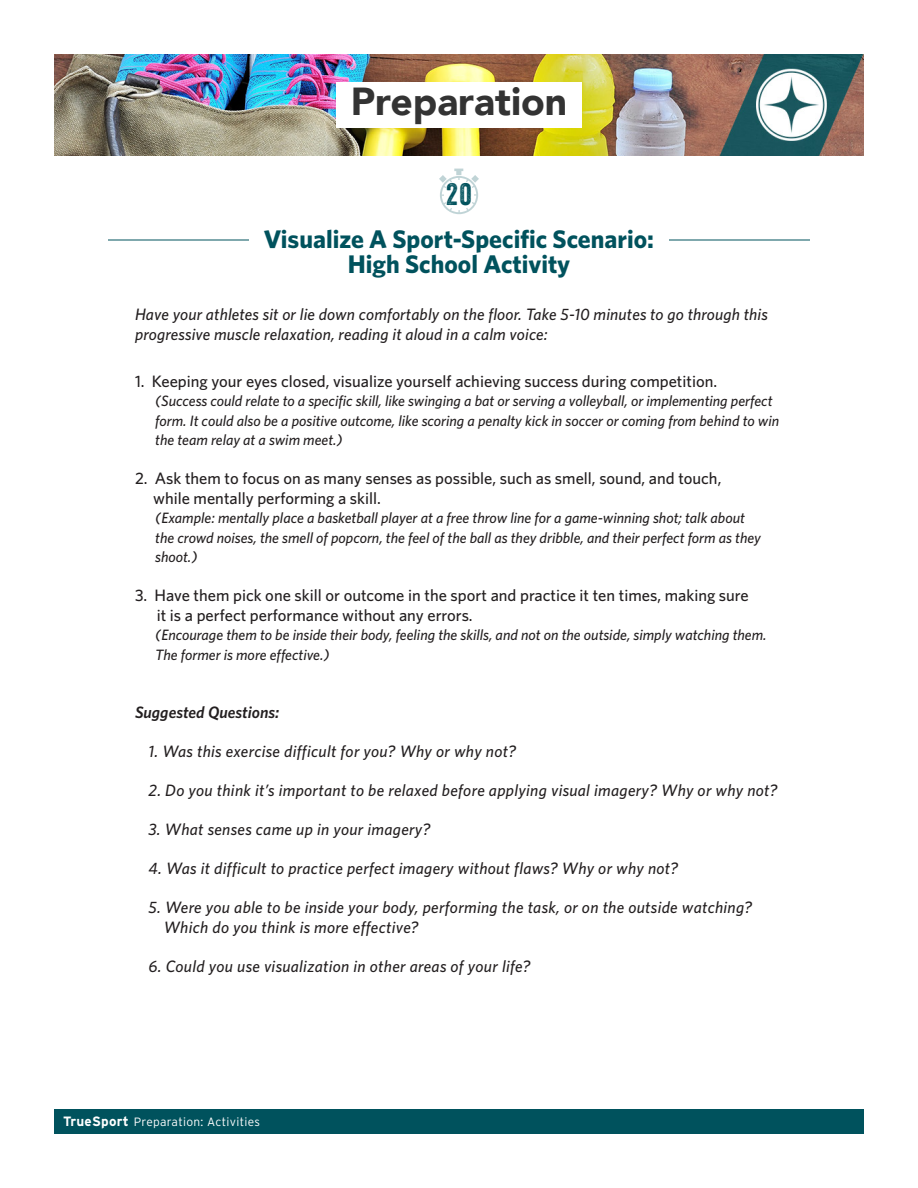
<style>
.page{position:relative;width:918px;height:1188px;background:#fff}
.page>*{position:absolute;margin:0;border:0;box-sizing:border-box;transform-origin:0 0}
.t1{font:900 39px "Avenir";color:#333}
.t2{font:30px "Veneer";color:#00525d}
.t3{font:700 25.5px "Whitney";color:#00525d}
.t4{font:italic 500 16.5px/19.5px "Whitney";letter-spacing:.02em;color:#231f20}
.t5{font:500 16.5px "Whitney";color:#231f20}
.t6{font:italic 600 16.5px "Whitney";color:#231f20}
.t7{font:italic 500 15px/19.5px "Whitney";color:#231f20}
.t8{font:300 12px "Interstate";letter-spacing:.025em;color:#fff}
.s1{font-weight:700;font-size:13.5px}
</style>
<div class="page">
<div style="left:54px;top:1109px;width:810px;height:25px;background:#00525d"></div>
<hr style="left:108px;top:240px;width:702px;height:1px;background:#00525d">
<div style="left:249px;top:228px;width:420px;height:53px;background:#fff"></div>
<svg style="left:439px;top:169px;width:40px;height:45px"></svg>
<img style="left:54px;top:54px;width:810px;height:101px">
<div style="left:336px;top:82px;width:246px;height:46px;background:#fff"></div>
<p class="t1" style="left:351px;top:68px;width:218px">Preparation</p>
<p class="t2" style="left:446px;top:176px;width:27px">20</p>
<p class="t3" style="left:264px;top:222px;width:392px">Visualize A Sport-Specific Scenario:</p>
<p class="t3" style="left:348px;top:247px;width:224px">High School Activity</p>
<p class="t4" style="left:135px;top:304px;width:634px">Have your athletes sit or lie down comfortably on the floor. Take 5-10 minutes to go through this progressive muscle relaxation, reading it aloud in a calm voice:</p>
<p class="t5" style="left:135px;top:370px;width:584px">1. Keeping your eyes closed, visualize yourself achieving success during competition.</p>
<p class="t7" style="left:155px;top:391px;width:625px">(Success could relate to a specific skill, like swinging a bat or serving a volleyball, or implementing perfect form. It could also be a positive outcome, like scoring a penalty kick in soccer or coming from behind to win the team relay at a swim meet.)</p>
<p class="t5" style="left:135px;top:468px;width:588px">2. Ask them to focus on as many senses as possible, such as smell, sound, and touch,</p>
<p class="t5" style="left:153px;top:487px;width:229px">while mentally performing a skill.</p>
<p class="t7" style="left:155px;top:508px;width:607px">(Example: mentally place a basketball player at a free throw line for a game-winning shot; talk about the crowd noises, the smell of popcorn, the feel of the ball as they dribble, and their perfect form as they shoot.)</p>
<p class="t5" style="left:135px;top:585px;width:615px">3. Have them pick one skill or outcome in the sport and practice it ten times, making sure</p>
<p class="t5" style="left:157px;top:604px;width:317px">it is a perfect performance without any errors.</p>
<p class="t7" style="left:155px;top:625px;width:613px">(Encourage them to be inside their body, feeling the skills, and not on the outside, simply watching them.<br>The former is more effective.)</p>
<p class="t6" style="left:135px;top:703px;width:146px">Suggested Questions:</p>
<p class="t4" style="left:148px;top:742px;width:369px">1. Was this exercise difficult for you? Why or why not?</p>
<p class="t4" style="left:148px;top:781px;width:631px">2. Do you think it’s important to be relaxed before applying visual imagery? Why or why not?</p>
<p class="t4" style="left:148px;top:820px;width:283px">3. What senses came up in your imagery?</p>
<p class="t4" style="left:148px;top:859px;width:531px">4. Was it difficult to practice perfect imagery without flaws? Why or why not?</p>
<p class="t4" style="left:148px;top:898px;width:605px">5. Were you able to be inside your body, performing the task, or on the outside watching?</p>
<p class="t4" style="left:164px;top:917px;width:256px">Which do you think is more effective?</p>
<p class="t4" style="left:148px;top:956px;width:383px">6. Could you use visualization in other areas of your life?</p>
<p class="t8" style="left:63px;top:1115px;width:199px"><span class="s1">TrueSport</span> Preparation: Activities</p>
</div>
